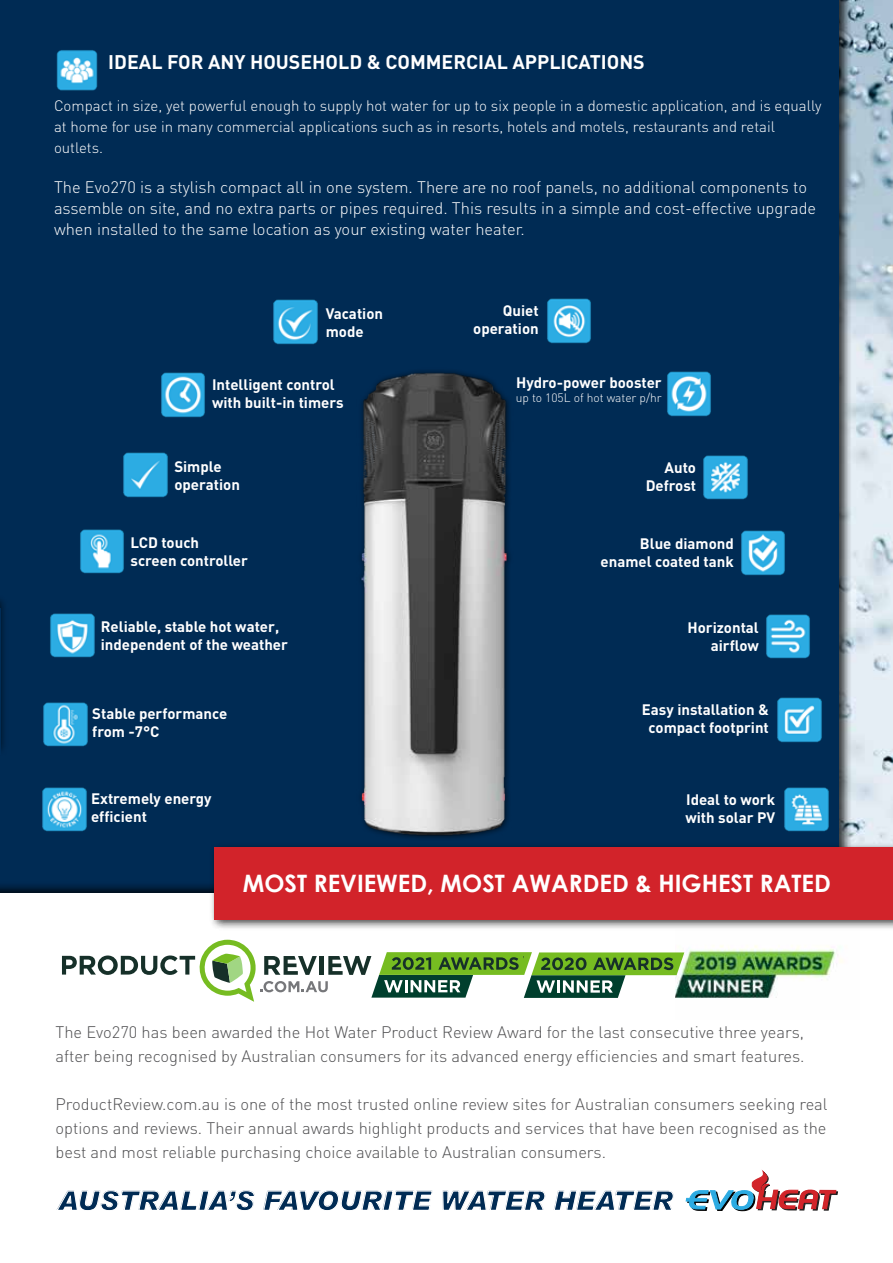
<style>
.page{position:relative;width:893px;height:1263px;background:#fff}
.page>*{position:absolute;margin:0;border:0;box-sizing:border-box;transform-origin:0 0}
.t1{font:italic 900 26.85px "Arial";color:#002b54}
.t2{font:700 24px "Century Gothic";color:#fff}
.t3{font:700 19.5px "DIN";color:#fff}
.t4{font:300 16.5px/24px "DIN";color:#4d4d4f}
.t5{font:300 16.5px/21px "DIN";color:#fff}
.t6{font:700 15px/18px "DIN";color:#fff}
.t7{font:300 15px/21px "DIN";color:#fff}
.t8{font:300 12px "DIN";color:#fff}
.s1{color:#fff}
</style>
<div class="page">
<img style="left:852px;top:0;width:41px;height:842px">
<div style="left:0;top:0;width:839px;height:1263px;background:#002b54"></div>
<div style="left:0;top:594px;width:9px;height:163px;background:#000;opacity:.75"></div>
<hr style="left:0;top:608px;width:1px;height:146px;background:#002d56">
<div style="left:0;top:894px;width:893px;height:369px;background:#fff"></div>
<img style="left:684px;top:945px;width:159px;height:54px">
<svg style="left:62px;top:940px;width:622px;height:62px"></svg>
<svg style="left:685px;top:1171px;width:153px;height:41px"></svg>
<img style="left:360px;top:371px;width:150px;height:468px">
<div style="left:209px;top:842px;width:684px;height:89px;background:#000;opacity:.75"></div>
<div style="left:214px;top:847px;width:679px;height:72px;background:#d2232a"></div>
<img style="left:42px;top:787px;width:45px;height:45px">
<img style="left:50px;top:613px;width:45px;height:45px">
<img style="left:80px;top:529px;width:44px;height:45px">
<img style="left:123px;top:452px;width:45px;height:46px">
<img style="left:667px;top:371px;width:44px;height:46px">
<img style="left:741px;top:530px;width:44px;height:46px">
<img style="left:43px;top:702px;width:45px;height:45px">
<img style="left:777px;top:697px;width:45px;height:46px">
<img style="left:547px;top:298px;width:44px;height:46px">
<img style="left:766px;top:614px;width:44px;height:45px">
<img style="left:784px;top:787px;width:45px;height:45px">
<img style="left:161px;top:372px;width:44px;height:46px">
<img style="left:273px;top:299px;width:45px;height:46px">
<img style="left:703px;top:455px;width:45px;height:45px">
<img style="left:56px;top:50px;width:42px;height:41px">
<p class="t3" style="left:108px;top:49px;width:538px">IDEAL FOR ANY HOUSEHOLD &amp; COMMERCIAL APPLICATIONS</p>
<p class="t7" style="left:54px;top:95px;width:769px">Compact in size, yet powerful enough to supply hot water for up to six people in a domestic application, and is equally at home for use in many commercial applications such as in resorts, hotels and motels, restaurants and retail outlets.</p>
<p class="t5" style="left:54px;top:177px;width:764px">The Evo270 is a stylish compact all in one system. There are no roof panels, no additional components to assemble on site, and no extra parts or pipes required. This results in a simple and cost-effective upgrade when installed to the same location as your existing water heater.</p>
<p class="t6" style="left:326px;top:304px;width:59px">Vacation mode</p>
<p class="t6" style="left:473px;top:301px;width:67px;text-align:right">Quiet operation</p>
<p class="t6" style="left:212px;top:375px;width:133px">Intelligent control with built-in timers</p>
<p class="t6" style="left:516px;top:373px;width:147px">Hydro-power booster</p>
<p class="t8" style="left:516px;top:391px;width:147px">up to 105L of hot water p/hr</p>
<p class="t6" style="left:174px;top:457px;width:67px">Simple operation</p>
<p class="t6" style="left:646px;top:458px;width:52px;text-align:right">Auto<br>Defrost</p>
<p class="t6" style="left:130px;top:533px;width:119px">LCD touch screen controller</p>
<p class="t6" style="left:601px;top:534px;width:135px;text-align:right">Blue diamond enamel coated tank</p>
<p class="t6" style="left:101px;top:617px;width:189px">Reliable, stable hot water, independent of the weather</p>
<p class="t6" style="left:687px;top:618px;width:73px;text-align:right">Horizontal airflow</p>
<p class="t6" style="left:92px;top:704px;width:136px">Stable performance from -7°C</p>
<p class="t6" style="left:642px;top:700px;width:129px;text-align:center">Easy installation &amp; compact footprint</p>
<p class="t6" style="left:91px;top:789px;width:122px">Extremely energy efficient</p>
<p class="t6" style="left:685px;top:790px;width:91px">Ideal to work with solar PV</p>
<h2 class="t2" style="left:243px;top:865px;width:590px">MOST REVIEWED, MOST AWARDED &amp; HIGHEST RATED</h2>
<p class="t4" style="left:56px;top:1020px;width:751px">The Evo270 has been awarded the Hot Water Product Review Award for the last consecutive three years, after being recognised by Australian consumers for its advanced energy efficiencies and smart features.</p>
<p class="t4" style="left:56px;top:1092px;width:774px;text-align:justify">ProductReview.com.au is one of the most trusted online review sites for Australian consumers seeking real options and reviews. Their annual awards highlight products and services that have been recognised as the best and most reliable purchasing choice available to Australian consumers.</p>
<h1 class="t1" style="left:58px;top:1184px;width:616px">AUSTRALIA’S FAV<span class="s1">OURITE WATER HEA</span>TER</h1>
</div>
